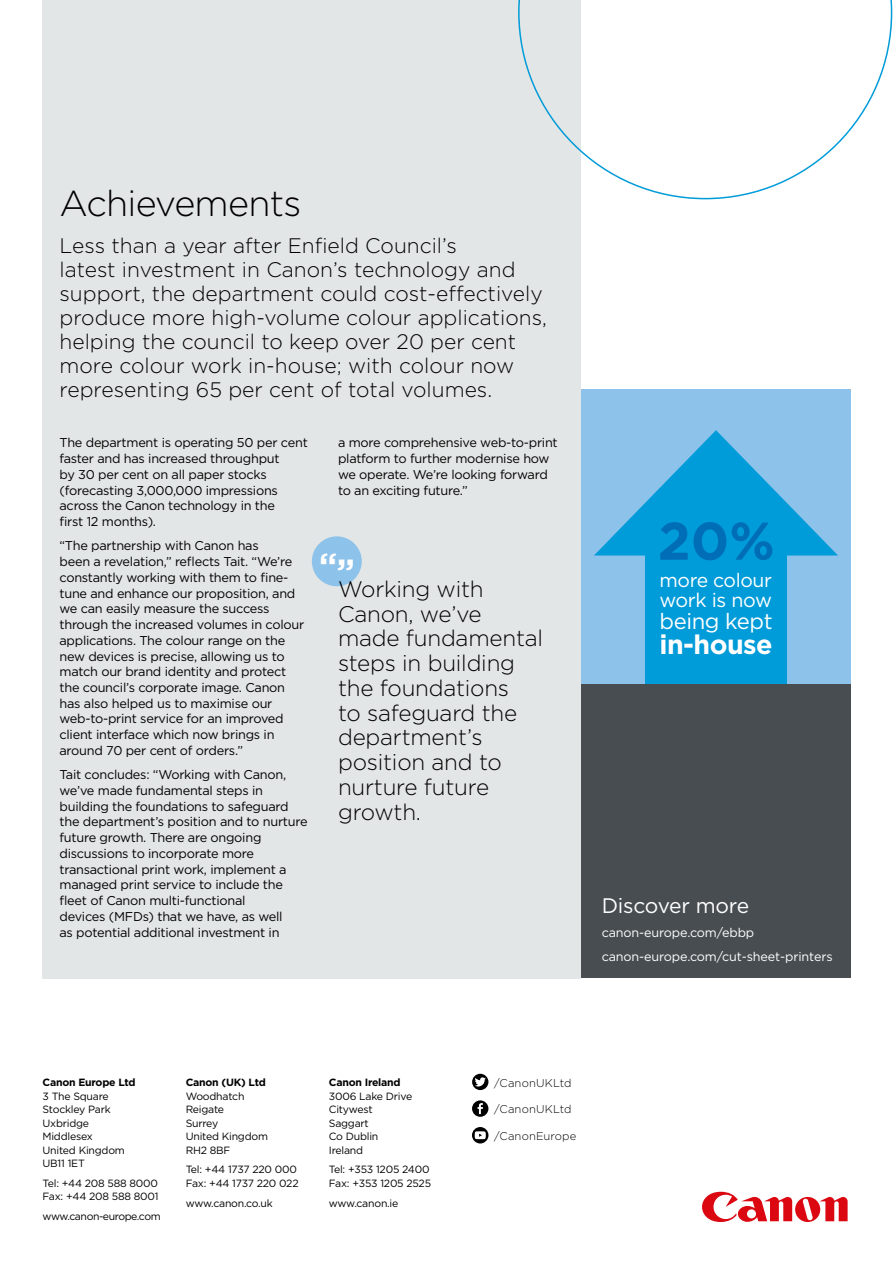
<style>
.page{position:relative;width:893px;height:1263px;background:#fff}
.page>*{position:absolute;margin:0;border:0;box-sizing:border-box;transform-origin:0 0}
.t1{font:700 52.95px "Gotham";color:#006eb7}
.t2{font:300 36px "Gotham";letter-spacing:-.02em;color:#000}
.t3{font:700 26.85px "Gotham";letter-spacing:-.02em;color:#fff}
.t4{font:300 22.5px/24.8px "Gotham";letter-spacing:-.01em;color:#000}
.t5{font:22.05px "Gotham";letter-spacing:-.02em;color:#fff}
.t6{font:300 21px/24px "Gotham";color:#000}
.t7{font:21px "Gotham";letter-spacing:-.01em;color:#fff}
.t8{font:19.65px "Gotham";letter-spacing:-.02em;color:#fff}
.t9{font:19.35px "Gotham";letter-spacing:-.02em;color:#fff}
.t10{font:12.75px/15.8px "Gotham";letter-spacing:-.02em;color:#000}
.t11{font:12.6px/24.2px "Gotham";letter-spacing:-.01em;color:#fff}
.t12{font:300 11.25px "Gotham";letter-spacing:.01em;color:#000}
.t13{font:10.5px/13.5px "Gotham";letter-spacing:-.02em;color:#000}
.t14{font:700 10.5px "Gotham";letter-spacing:-.02em;color:#000}
.t15{font:10.5px "Gotham";letter-spacing:-.04em;color:#000}
</style>
<div class="page">
<div style="left:43px;top:0;width:538px;height:978px;background:#e3e6e6"></div>
<svg style="left:702px;top:1192px;width:146px;height:30px"></svg>
<div style="left:312px;top:536px;width:50px;height:50px;background:#8dc2ea;border-radius:50%"></div>
<div style="left:581px;top:684px;width:269px;height:294px;background:#484d52"></div>
<svg style="left:472px;top:1100px;width:16px;height:17px"></svg>
<svg style="left:472px;top:1074px;width:16px;height:16px"></svg>
<svg style="left:472px;top:1127px;width:16px;height:16px"></svg>
<div style="left:581px;top:389px;width:269px;height:295px;background:#8dc2ea"></div>
<svg style="left:594px;top:430px;width:244px;height:125px"></svg>
<div style="left:645px;top:548px;width:142px;height:136px;background:#009bd9"></div>
<svg style="left:518px;top:0;width:374px;height:199px"></svg>
<h2 class="t2" style="left:60px;top:183px;width:243px">Achievements</h2>
<p class="t6" style="left:60px;top:233px;width:489px">Less than a year after Enfield Council’s<br>latest investment in Canon’s technology and support, the department could cost-effectively produce more high-volume colour applications, helping the council to keep over 20 per cent more colour work in-house; with colour now representing 65 per cent of total volumes.</p>
<p class="t10" style="left:60px;top:435px;width:250px">The department is operating 50 per cent faster and has increased throughput<br>by 30 per cent on all paper stocks (forecasting 3,000,000 impressions across the Canon technology in the<br>first 12 months).</p>
<p class="t10" style="left:60px;top:538px;width:246px">“The partnership with Canon has<br>been a revelation,” reflects Tait. “We’re constantly working with them to fine&shy;tune and enhance our proposition, and we can easily measure the success through the increased volumes in colour applications. The colour range on the new devices is precise, allowing us to match our brand identity and protect the council’s corporate image. Canon has also helped us to maximise our web-to-print service for an improved client interface which now brings in around 70 per cent of orders.”</p>
<p class="t10" style="left:60px;top:767px;width:250px">Tait concludes: “Working with Canon, we’ve made fundamental steps in building the foundations to safeguard the department’s position and to nurture future growth. There are ongoing discussions to incorporate more transactional print work, implement a managed print service to include the fleet of Canon multi-functional<br>devices (MFDs) that we have, as well<br>as potential additional investment in</p>
<p class="t10" style="left:338px;top:435px;width:221px">a more comprehensive web-to-print platform to further modernise how we operate. We’re looking forward to an exciting future.”</p>
<h3 class="t4" style="left:338px;top:576px;width:207px;text-indent:-19px"><sup>“”</sup>Working with<br>Canon, we’ve made fundamental steps in building the foundations<br>to safeguard the department’s position and to nurture future growth.</h3>
<h1 class="t1" style="left:658px;top:510px;width:119px">20%</h1>
<h3 class="t9" style="left:659px;top:569px;width:114px">more colour</h3>
<h3 class="t8" style="left:659px;top:589px;width:114px">work is now</h3>
<h3 class="t5" style="left:659px;top:609px;width:115px">being kept</h3>
<h3 class="t3" style="left:659px;top:629px;width:115px">in-house</h3>
<h3 class="t7" style="left:602px;top:893px;width:149px">Discover more</h3>
<p class="t11" style="left:602px;top:920px;width:232px">canon-europe.com/ebbp canon-europe.com/cut-sheet-printers</p>
<p class="t14" style="left:43px;top:1076px;width:95px">Canon Europe Ltd</p>
<p class="t13" style="left:43px;top:1089px;width:84px">3 The Square<br>Stockley Park<br>Uxbridge<br>Middlesex<br>United Kingdom<br>UB11 1ET</p>
<p class="t13" style="left:43px;top:1176px;width:118px">Tel: +44 208 588 8000<br>Fax: +44 208 588 8001</p>
<p class="t15" style="left:43px;top:1211px;width:120px">www.canon-europe.com</p>
<p class="t14" style="left:186px;top:1076px;width:82px">Canon (UK) Ltd</p>
<p class="t13" style="left:186px;top:1089px;width:84px">Woodhatch<br>Reigate<br>Surrey<br>United Kingdom<br>RH2 8BF</p>
<p class="t13" style="left:186px;top:1163px;width:114px">Tel: +44 1737 220 000<br>Fax: +44 1737 220 022</p>
<p class="t13" style="left:186px;top:1196px;width:89px">www.canon.co.uk</p>
<p class="t14" style="left:329px;top:1076px;width:73px">Canon Ireland</p>
<p class="t13" style="left:329px;top:1089px;width:85px">3006 Lake Drive<br>Citywest<br>Saggart<br>Co Dublin<br>Ireland</p>
<p class="t13" style="left:329px;top:1163px;width:104px">Tel: +353 1205 2400<br>Fax: +353 1205 2525</p>
<p class="t13" style="left:329px;top:1196px;width:71px">www.canon.ie</p>
<p class="t12" style="left:494px;top:1076px;width:79px">/CanonUKLtd</p>
<p class="t12" style="left:494px;top:1103px;width:79px">/CanonUKLtd</p>
<p class="t12" style="left:494px;top:1130px;width:84px">/CanonEurope</p>
</div>
